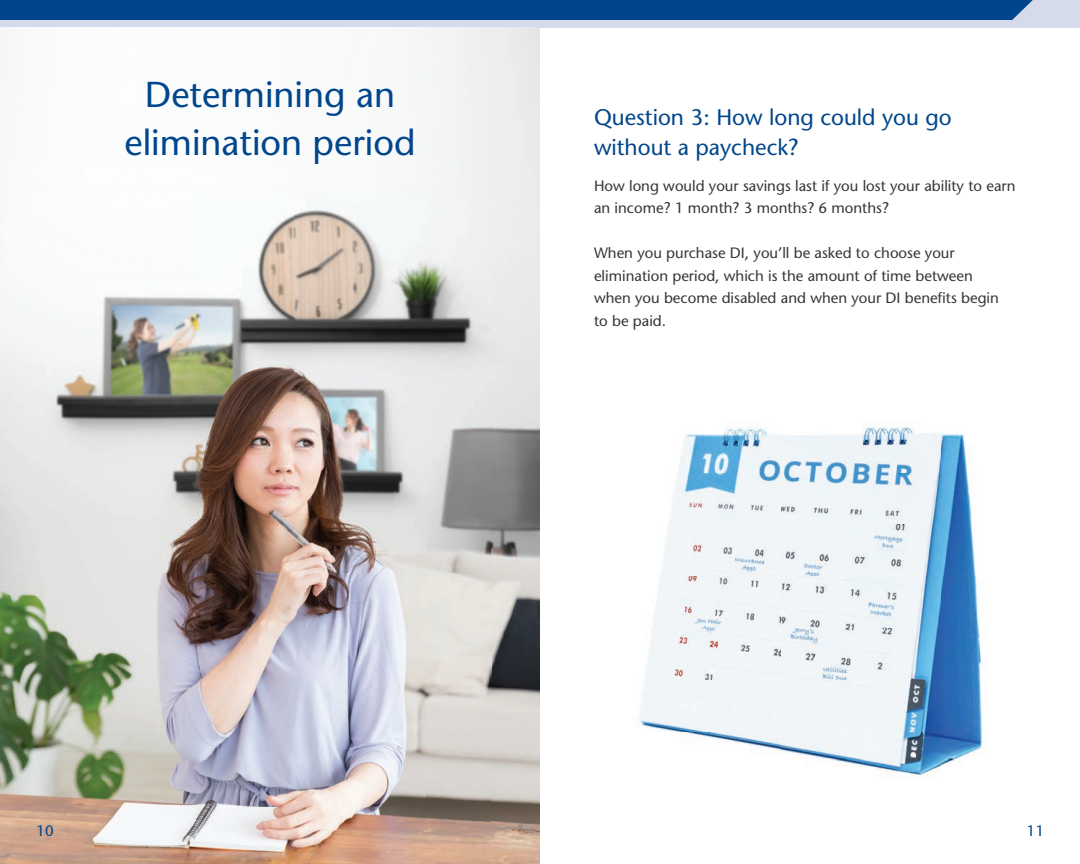
<style>
.page{position:relative;width:1080px;height:864px;background:#fff}
.page>*{position:absolute;margin:0;border:0;box-sizing:border-box;transform-origin:0 0}
.t1{font:500 36px/48px "Stone Sans Std";color:#01468c;text-align:center}
.t2{font:500 22.5px/30px "Stone Sans Std";color:#01468c}
.t3{font:500 15px/22.5px "Stone Sans Std";color:#363539}
.t4{font:500 15px "Stone Sans Std";color:#01468c}
</style>
<div class="page">
<div style="left:0;top:0;width:1080px;height:28px;background:#d6dbeb"></div>
<div style="left:0;top:0;width:1033px;height:20px;background:#01468c"></div>
<img style="left:0;top:198px;width:491px;height:271px">
<img style="left:491px;top:198px;width:49px;height:666px">
<img style="left:0;top:27px;width:540px;height:171px">
<img style="left:426px;top:573px;width:65px;height:191px">
<img style="left:0;top:807px;width:393px;height:57px">
<img style="left:393px;top:764px;width:98px;height:100px">
<img style="left:38px;top:825px;width:15px;height:11px">
<img style="left:0;top:469px;width:393px;height:50px">
<img style="left:393px;top:469px;width:98px;height:104px">
<img style="left:0;top:519px;width:426px;height:288px">
<img style="left:639px;top:421px;width:343px;height:357px">
<h1 class="t1" style="left:124px;top:71px;width:293px">Determining an elimination period</h1>
<h2 class="t2" style="left:594px;top:102px;width:359px">Question 3: How long could you go without a paycheck?</h2>
<p class="t3" style="left:594px;top:175px;width:423px">How long would your savings last if you lost your ability to earn an income? 1 month? 3 months? 6 months?</p>
<p class="t3" style="left:594px;top:242px;width:406px">When you purchase DI, you’ll be asked to choose your elimination period, which is the amount of time between when you become disabled and when your DI benefits begin to be paid.</p>
<p class="t4" style="left:36px;top:821px;width:19px">10</p>
<p class="t4" style="left:1027px;top:822px;width:19px">11</p>
</div>
